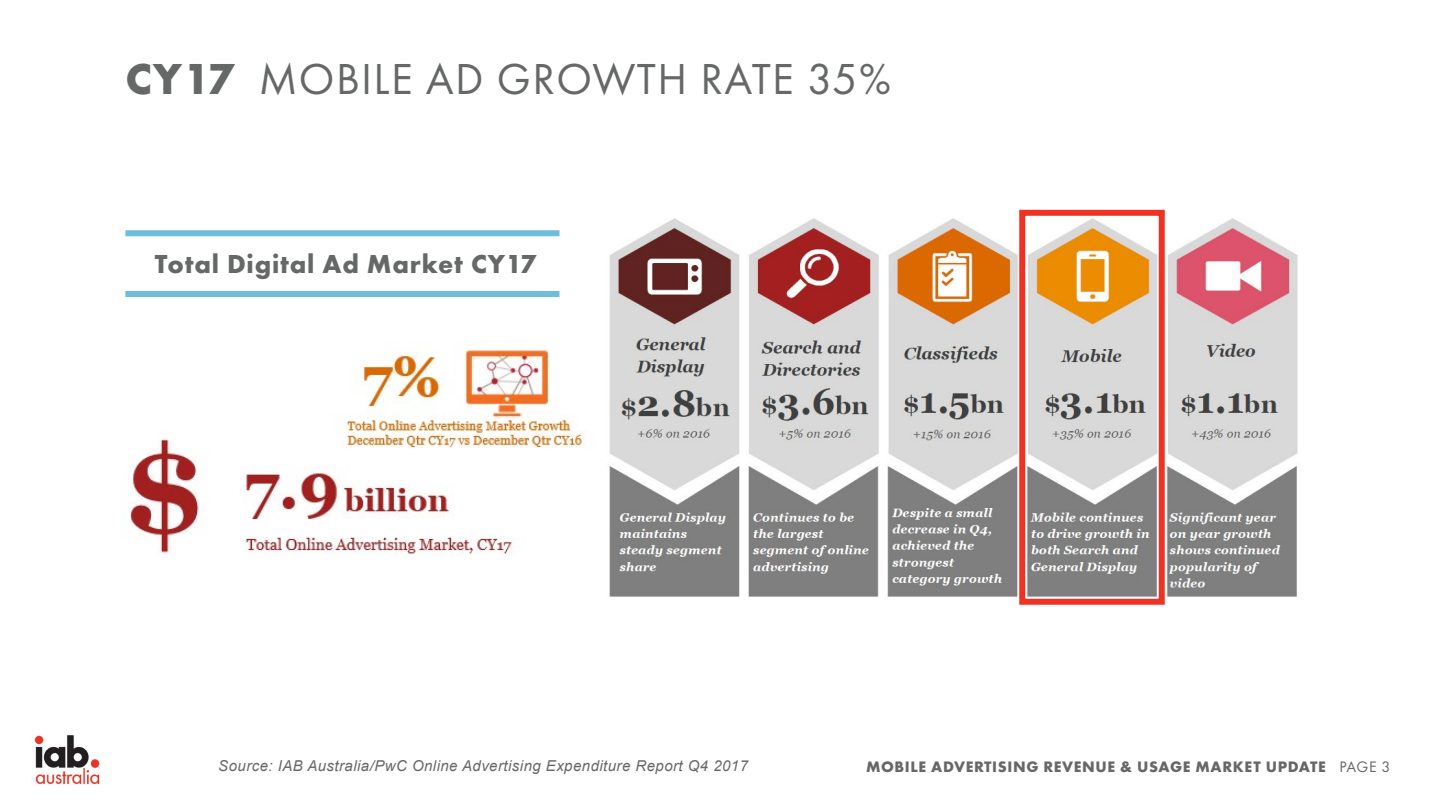
<style>
.page{position:relative;width:1440px;height:810px;background:#fff}
.page>*{position:absolute;margin:0;border:0;box-sizing:border-box;transform-origin:0 0}
.t1{font:45px "Futura PT";letter-spacing:.03em;color:#656867}
.t2{font:700 27px "Futura PT";letter-spacing:.03em;color:#656867}
.t3{font:700 15.75px "Futura PT";letter-spacing:.04em;color:#656867}
.t4{font:italic 15px "Arial";letter-spacing:.03em;color:#656867}
.s1{font-weight:700}
.s2{font-weight:400}
</style>
<div class="page">
<img style="left:609px;top:209px;width:689px;height:388px">
<img style="left:130px;top:349px;width:454px;height:206px">
<div style="left:1019px;top:210px;width:146px;height:395px;border:6px solid #ee3324"></div>
<div style="left:125px;top:291px;width:434px;height:6px;background:#6ebddb"></div>
<div style="left:125px;top:230px;width:434px;height:6px;background:#6ebddb"></div>
<img style="left:34px;top:735px;width:66px;height:49px">
<h1 class="t1" style="left:125px;top:53px;width:767px"><span class="s1">CY17</span> MOBILE AD GROWTH RATE 35%</h1>
<h2 class="t2" style="left:155px;top:246px;width:383px">Total Digital Ad Market CY17</h2>
<p class="t4" style="left:218px;top:756px;width:531px">Source: IAB Australia/PwC Online Advertising Expenditure Report Q4 2017</p>
<p class="t3" style="left:866px;top:756px;width:526px">MOBILE ADVERTISING REVENUE &amp; USAGE MARKET UPDATE <span class="s2">PAGE 3</span></p>
</div>
